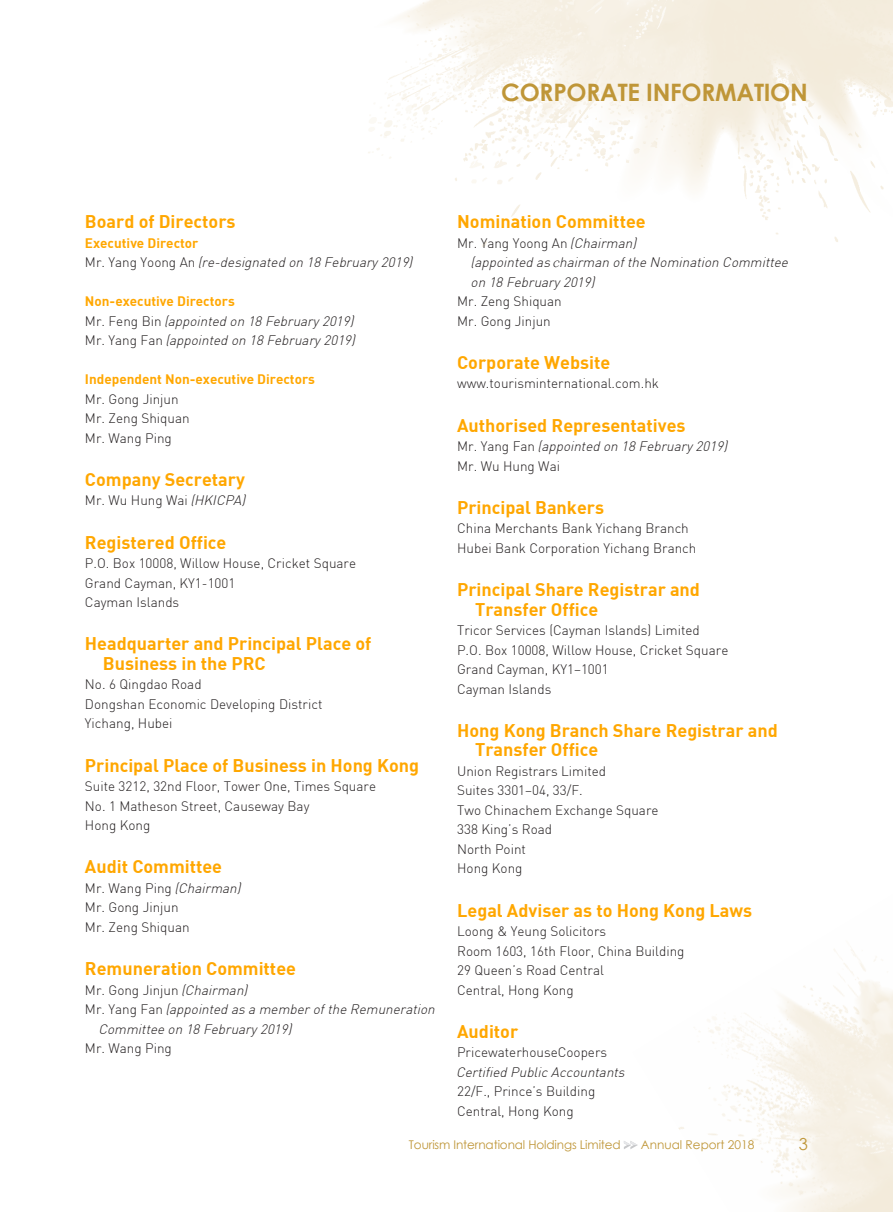
<style>
.page{position:relative;width:893px;height:1212px;background:#fff}
.page>*{position:absolute;margin:0;border:0;box-sizing:border-box;transform-origin:0 0}
.t1{font:700 24px "Century Gothic";letter-spacing:-.01em;color:#bf9638}
.t2{font:18px/19.5px "DIN Bold";color:#ffa700}
.t3{font:16.5px "Century Gothic";color:#bf9638}
.t4{font:13.5px/19.5px "DIN Light";color:#231f20}
.t5{font:italic 13.5px/19.5px "DIN Light";color:#231f20}
.t6{font:13.5px "DIN Bold";color:#ffa700}
.t7{font:12px "Century Gothic";letter-spacing:-.01em;color:#bf9638}
.s1{font-style:normal}
.s2{font-style:italic}
.s3{font-family:"Adobe Ming Std";font-weight:300}
</style>
<div class="page">
<img style="left:678px;top:946px;width:215px;height:266px">
<img style="left:368px;top:0;width:525px;height:246px">
<svg style="left:624px;top:1141px;width:14px;height:8px"></svg>
<h1 class="t1" style="left:501px;top:74px;width:308px">CORPORATE INFORMATION</h1>
<h2 class="t2" style="left:85px;top:211px;width:152px">Board of Directors</h2>
<p class="t6" style="left:85px;top:234px;width:115px">Executive Director</p>
<p class="t5" style="left:85px;top:252px;width:332px"><span class="s1">M r . Ya n g Yo o n g A n</span> (re-designated on 18 February2019)</p>
<p class="t6" style="left:85px;top:292px;width:151px">Non-executive Directors</p>
<p class="t5" style="left:85px;top:311px;width:275px"><span class="s1">M r . F e n g B i n</span> (appointed on 18 February2019)<br><span class="s1">M r . Ya n g F a n</span> (appointed on 18 February2019)</p>
<p class="t6" style="left:85px;top:370px;width:231px">Independent Non-executive Directors</p>
<p class="t4" style="left:85px;top:389px;width:106px">Mr. Gong Jinjun<br>Mr. Zeng Shiquan<br>Mr. Wang Ping</p>
<h2 class="t2" style="left:85px;top:469px;width:162px">Company Secretary</h2>
<p class="t4" style="left:85px;top:491px;width:165px">Mr. Wu Hung Wai <span class="s2">(HKICPA)</span></p>
<h2 class="t2" style="left:85px;top:531px;width:143px">Registered Office</h2>
<p class="t4" style="left:85px;top:553px;width:273px">P.O. Box 10008, Willow House, Cricket Square<br>Grand Cayman, KY1-1001<br>Cayman Islands</p>
<h2 class="t2" style="left:103px;top:633px;width:270px;text-indent:-18px">Headquarter and Principal Place of<br>Business in the PRC</h2>
<p class="t4" style="left:85px;top:675px;width:239px">No. 6 Qingdao Road<br>Dongshan Economic Developing District<br>Yichang, Hubei</p>
<h2 class="t2" style="left:85px;top:754px;width:336px">Principal Place of Business in Hong Kong</h2>
<p class="t4" style="left:85px;top:776px;width:293px">Suite 3212, 32nd Floor, Tower One, Times Square<br>No. 1 Matheson Street, Causeway Bay<br>Hong Kong</p>
<h2 class="t2" style="left:85px;top:856px;width:139px">Audit Committee</h2>
<p class="t4" style="left:85px;top:878px;width:161px">M r. Wa n g P i n g <span class="s2">(Chairman)<br></span>Mr. Gong Jinjun<br>Mr. Zeng Shiquan</p>
<h2 class="t2" style="left:85px;top:958px;width:213px">Remuneration Committee</h2>
<p class="t4" style="left:85px;top:980px;width:167px">Mr. Gong Jinjun <span class="s2">(Chairman)</span></p>
<p class="t5" style="left:85px;top:999px;width:355px"><span class="s1">M r . Ya n g F a n</span> (appointed as a memberofthe Remuneration</p>
<p class="t5" style="left:98px;top:1019px;width:198px">Committee on 18 February2019)</p>
<p class="t4" style="left:85px;top:1038px;width:88px">Mr. Wang Ping</p>
<h2 class="t2" style="left:457px;top:211px;width:190px">Nomination Committee</h2>
<p class="t5" style="left:471px;top:233px;width:322px;text-indent:-14px"><span class="s1">Mr. Yang Yoong An</span> (Chairman)<br>(appointed as <span class="s3">c</span>hairman ofthe Nomination Committee on 18 February2019)</p>
<p class="t4" style="left:457px;top:291px;width:106px">Mr. Zeng Shiquan<br>Mr. Gong Jinjun</p>
<h2 class="t2" style="left:457px;top:352px;width:155px">Corporate Website</h2>
<p class="t4" style="left:457px;top:374px;width:203px">www.tourisminternational.com.hk</p>
<h2 class="t2" style="left:457px;top:414px;width:230px">Authorised Representatives</h2>
<p class="t5" style="left:457px;top:436px;width:275px"><span class="s1">M r . Ya n g F a n</span> (appointed on 18 February2019)<br><span class="s1">Mr. Wu Hung Wai</span></p>
<h2 class="t2" style="left:457px;top:497px;width:148px">Principal Bankers</h2>
<p class="t4" style="left:457px;top:519px;width:241px">China Merchants Bank Yichang Branch<br>Hubei Bank Corporation Yichang Branch</p>
<h2 class="t2" style="left:475px;top:579px;width:226px;text-indent:-18px">Principal Share Registrar and<br>Transfer Office</h2>
<p class="t4" style="left:457px;top:620px;width:273px">Tricor Services (Cayman Islands) Limited<br>P.O. Box 10008, Willow House, Cricket Square<br>Grand Cayman, KY1–1001<br>Cayman Islands</p>
<h2 class="t2" style="left:475px;top:720px;width:304px;text-indent:-18px">Hong Kong Branch Share Registrar and<br>Transfer Office</h2>
<p class="t4" style="left:457px;top:761px;width:203px">Union Registrars Limited<br>Suites 3301–04, 33/F.<br>Two Chinachem Exchange Square<br>338 King’s Road<br>North Point<br>Hong Kong</p>
<h2 class="t2" style="left:457px;top:899px;width:297px">Legal Adviser as to Hong Kong Laws</h2>
<p class="t4" style="left:457px;top:921px;width:229px">Loong &amp; Yeung Solicitors<br>Room 1603, 16th Floor, China Building<br>29 Queen’s Road Central<br>Central, Hong Kong</p>
<h2 class="t2" style="left:457px;top:1021px;width:63px">Auditor</h2>
<p class="t4" style="left:457px;top:1043px;width:152px">PricewaterhouseCoopers</p>
<p class="t5" style="left:456px;top:1062px;width:173px">Certified Public Accountants</p>
<p class="t4" style="left:457px;top:1082px;width:140px">22/F., Prince’s Building<br>Central, Hong Kong</p>
<p class="t7" style="left:409px;top:1136px;width:213px">Tourism International Holdings Limited</p>
<p class="t7" style="left:641px;top:1136px;width:115px">Annual Report 2018</p>
<p class="t3" style="left:799px;top:1132px;width:11px">3</p>
</div>
